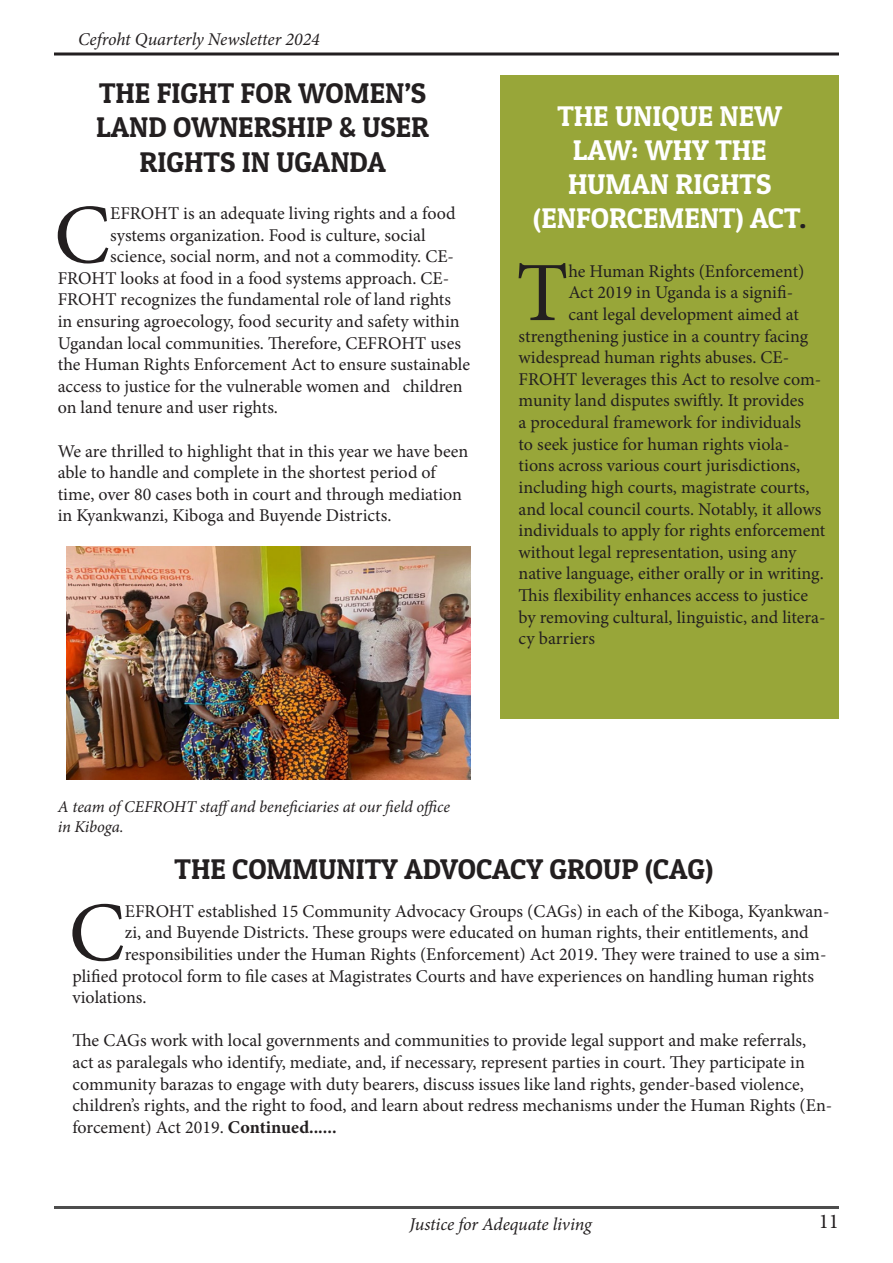
<style>
.page{position:relative;width:893px;height:1263px;background:#fff}
.page>*{position:absolute;margin:0;border:0;box-sizing:border-box;transform-origin:0 0}
.Drop_caps{font:84.45px "Minion Pro";color:#231f20}
.t1{font:28.5px "Patua One";color:#231f20}
.t2{font:28.5px "Patua One";color:#fff}
.t3{font:21px "Minion Pro";color:#231f20}
.Drop_caps-2{font:18px/21.6px "Minion Pro";color:#231f20}
.t4{font:italic 18px "Minion Pro";letter-spacing:-.01em;color:#231f20}
.t5{font:italic 16.5px "Minion Pro";letter-spacing:-.005em;color:#231f20}
.s1{color:#231f20}
.s2{font-weight:700}
</style>
<div class="page">
<hr style="left:54px;top:53px;width:785px;height:3px;background:#231f20">
<hr style="left:54px;top:1206px;width:785px;height:3px;background:#000">
<hr style="left:0;top:0;width:1px;height:343px;background:#98a639">
<div style="left:501px;top:75px;width:338px;height:644px;background:#98a639"></div>
<img style="left:66px;top:547px;width:405px;height:232px">
<p class="t4" style="left:78px;top:27px;width:243px">Cefroht Quarterly Newsletter 2024</p>
<p class="t1" style="left:99px;top:75px;width:329px">THE FIGHT FOR WOMEN’S</p>
<p class="t1" style="left:96px;top:110px;width:334px">LAND OWNERSHIP &amp; USER</p>
<p class="t1" style="left:140px;top:144px;width:248px">RIGHTS IN UGANDA</p>
<p class="Drop_caps" style="left:54px;top:179px;width:58px">C</p>
<p class="Drop_caps-2" style="left:110px;top:203px;width:347px">EFROHT is an adequate living rights and a food</p>
<p class="Drop_caps-2" style="left:110px;top:224px;width:317px">systems organization. Food is culture, social</p>
<p class="Drop_caps-2" style="left:110px;top:246px;width:345px">science, social norm, and not a commodity. CE-</p>
<p class="Drop_caps-2" style="left:58px;top:267px;width:393px">FROHT looks at food in a food systems approach. CE-</p>
<p class="Drop_caps-2" style="left:58px;top:289px;width:395px">FROHT recognizes the fundamental role of land rights</p>
<p class="Drop_caps-2" style="left:58px;top:311px;width:403px">in ensuring agroecology, food security and safety within</p>
<p class="Drop_caps-2" style="left:58px;top:332px;width:405px">Ugandan local communities. Therefore, CEFROHT uses</p>
<p class="Drop_caps-2" style="left:58px;top:354px;width:414px">the Human Rights Enforcement Act to ensure sustainable</p>
<p class="Drop_caps-2" style="left:58px;top:375px;width:407px">access to justice for the vulnerable women and children</p>
<p class="Drop_caps-2" style="left:58px;top:397px;width:222px">on land tenure and user rights.</p>
<p class="Drop_caps-2" style="left:58px;top:440px;width:412px">We are thrilled to highlight that in this year we have been able to handle and complete in the shortest period of time, over 80 cases both in court and through mediation in Kyankwanzi, Kiboga and Buyende Districts.</p>
<p class="t2" style="left:557px;top:98px;width:226px">THE UNIQUE NEW</p>
<p class="t2" style="left:573px;top:132px;width:195px">LAW: WHY THE</p>
<p class="t2" style="left:568px;top:166px;width:205px">HUMAN RIGHTS</p>
<p class="t2" style="left:533px;top:200px;width:274px">(ENFORCEMENT) ACT<span class="s1">.</span></p>
<p class="Drop_caps" style="left:516px;top:237px;width:54px">T</p>
<p class="Drop_caps-2" style="left:568px;top:260px;width:238px">he Human Rights (Enforcement)</p>
<p class="Drop_caps-2" style="left:568px;top:282px;width:226px">Act 2019 in Uganda is a signifi-</p>
<p class="Drop_caps-2" style="left:568px;top:304px;width:232px">cant legal development aimed at</p>
<p class="Drop_caps-2" style="left:519px;top:325px;width:291px">strengthening justice in a country facing</p>
<p class="Drop_caps-2" style="left:519px;top:347px;width:272px">widespread human rights abuses. CE-</p>
<p class="Drop_caps-2" style="left:519px;top:368px;width:304px">FROHT leverages this Act to resolve com-</p>
<p class="Drop_caps-2" style="left:519px;top:390px;width:287px">munity land disputes swiftly. It provides</p>
<p class="Drop_caps-2" style="left:519px;top:412px;width:284px">a procedural framework for individuals</p>
<p class="Drop_caps-2" style="left:519px;top:433px;width:272px">to seek justice for human rights viola-</p>
<p class="Drop_caps-2" style="left:519px;top:455px;width:283px">tions across various court jurisdictions,</p>
<p class="Drop_caps-2" style="left:519px;top:476px;width:292px">including high courts, magistrate courts,</p>
<p class="Drop_caps-2" style="left:519px;top:498px;width:304px">and local council courts. Notably, it allows</p>
<p class="Drop_caps-2" style="left:519px;top:520px;width:308px">individuals to apply for rights enforcement</p>
<p class="Drop_caps-2" style="left:519px;top:541px;width:279px">without legal representation, using any</p>
<p class="Drop_caps-2" style="left:519px;top:563px;width:307px">native language, either orally or in writing.</p>
<p class="Drop_caps-2" style="left:519px;top:584px;width:291px">This flexibility enhances access to justice</p>
<p class="Drop_caps-2" style="left:519px;top:606px;width:308px">by removing cultural, linguistic, and litera-</p>
<p class="Drop_caps-2" style="left:519px;top:628px;width:78px">cy barriers</p>
<p class="t5" style="left:58px;top:796px;width:394px">A team of CEFROHT staffand beneficiaries at our field office</p>
<p class="t5" style="left:58px;top:815px;width:68px">in Kiboga.</p>
<p class="t1" style="left:175px;top:852px;width:540px">THE COMMUNITY ADVOCACY GROUP (CAG)</p>
<p class="Drop_caps" style="left:69px;top:876px;width:58px">C</p>
<p class="Drop_caps-2" style="left:125px;top:900px;width:706px">EFROHT established 15 Community Advocacy Groups (CAGs) in each of the Kiboga, Kyankwan-</p>
<p class="Drop_caps-2" style="left:125px;top:922px;width:685px">zi, and Buyende Districts. These groups were educated on human rights, their entitlements, and</p>
<p class="Drop_caps-2" style="left:125px;top:943px;width:703px">responsibilities under the Human Rights (Enforcement) Act 2019. They were trained to use a sim-</p>
<p class="Drop_caps-2" style="left:72px;top:965px;width:743px">plified protocol form to file cases at Magistrates Courts and have experiences on handling human rights</p>
<p class="Drop_caps-2" style="left:72px;top:987px;width:76px">violations.</p>
<p class="Drop_caps-2" style="left:72px;top:1030px;width:761px">The CAGs work with local governments and communities to provide legal support and make referrals,<br>act as paralegals who identify, mediate, and, if necessary, represent parties in court. They participate in community barazas to engage with duty bearers, discuss issues like land rights, gender-based violence, children’s rights, and the right to food, and learn about redress mechanisms under the Human Rights (En&shy;forcement) Act 2019. <span class="s2">Continued......</span></p>
<p class="t4" style="left:409px;top:1212px;width:184px">Justice for Adequate living</p>
<p class="t3" style="left:819px;top:1207px;width:22px">11</p>
</div>
